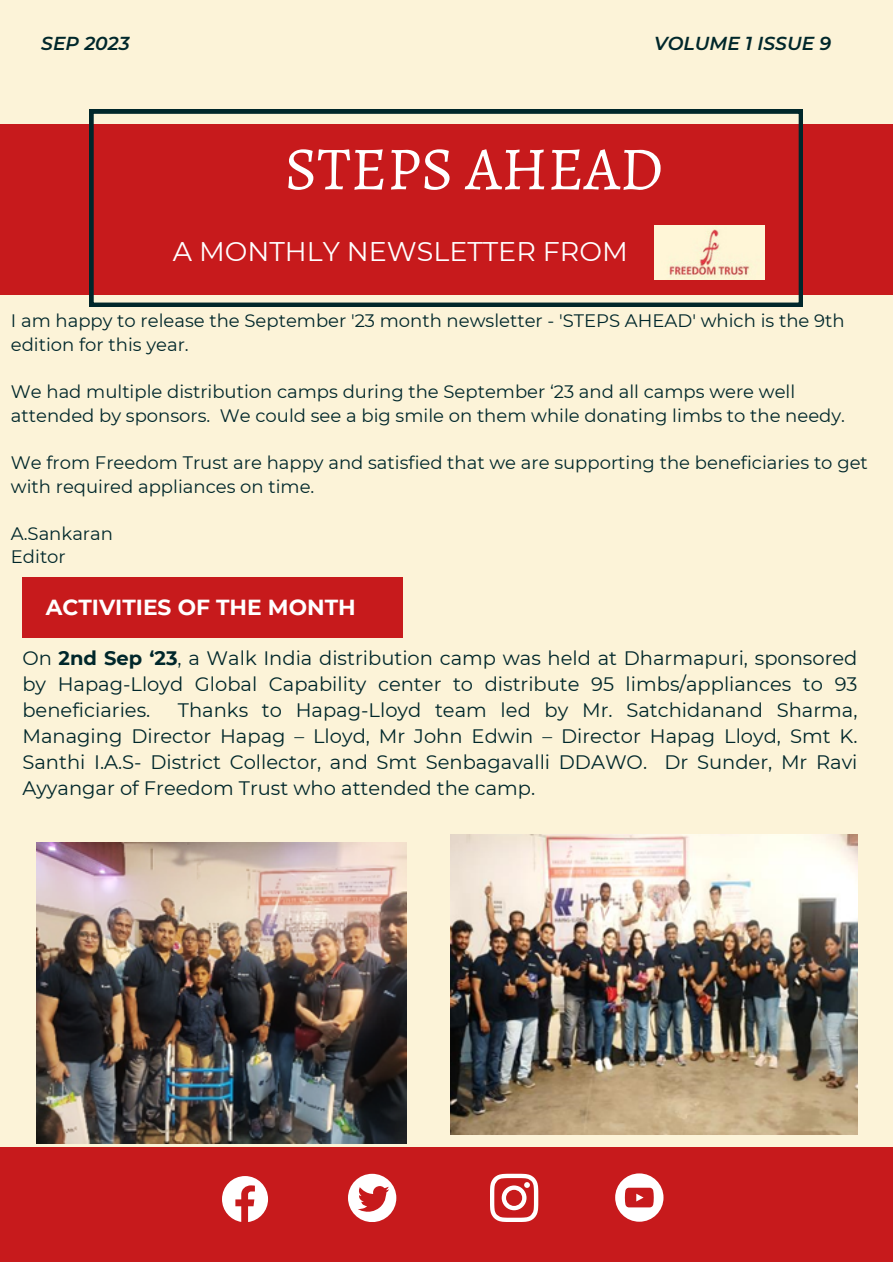
<style>
.page{position:relative;width:893px;height:1264px;background:#fff}
.page>*{position:absolute;margin:0;border:0;box-sizing:border-box;transform-origin:0 0}
.t1{font:61.35px "Alegreya";color:#fff}
.t2{font:27px "Montserrat";color:#fff}
.t3{font:700 21.75px "Montserrat";color:#fff}
.t4{font:19.5px/25.8px "Montserrat";color:#00272b;text-align:justify}
.t5{font:italic 600 18.75px "Montserrat";color:#00272b}
.t6{font:18px/23.5px "Montserrat";color:#00272b}
.s1{font-weight:700}
</style>
<div class="page">
<div style="left:0;top:0;width:892px;height:1261px;background:#fcf3d8"></div>
<div style="left:0;top:125px;width:892px;height:170px;background:#c71a1c"></div>
<div style="left:85px;top:105px;width:722px;height:206px;border:9px solid #00272b"></div>
<div style="left:0;top:1146px;width:892px;height:116px;background:#c71a1c"></div>
<svg style="left:222px;top:1176px;width:46px;height:45px"></svg>
<svg style="left:348px;top:1173px;width:48px;height:49px"></svg>
<svg style="left:490px;top:1173px;width:48px;height:48px"></svg>
<svg style="left:615px;top:1173px;width:48px;height:48px"></svg>
<img style="left:654px;top:225px;width:110px;height:54px">
<div style="left:22px;top:577px;width:380px;height:61px;background:#c71a1c"></div>
<img style="left:36px;top:842px;width:370px;height:301px">
<img style="left:450px;top:834px;width:407px;height:300px">
<p class="t5" style="left:41px;top:32px;width:90px">SEP 2023</p>
<p class="t5" style="left:654px;top:32px;width:179px">VOLUME 1 ISSUE 9</p>
<p class="t1" style="left:285px;top:127px;width:380px">STEPS AHEAD</p>
<p class="t2" style="left:173px;top:234px;width:456px">A MONTHLY NEWSLETTER FROM</p>
<p class="t6" style="left:11px;top:309px;width:835px">I am happy to release the September '23 month newsletter - 'STEPS AHEAD' which is the 9th edition for this year.</p>
<p class="t6" style="left:11px;top:380px;width:835px">We had multiple distribution camps during the September ‘23 and all camps were well attended by sponsors. We could see a big smile on them while donating limbs to the needy.</p>
<p class="t6" style="left:11px;top:451px;width:858px">We from Freedom Trust are happy and satisfied that we are supporting the beneficiaries to get with required appliances on time.</p>
<p class="t6" style="left:11px;top:521px;width:104px">A.Sankaran</p>
<p class="t6" style="left:11px;top:545px;width:56px">Editor</p>
<p class="t3" style="left:46px;top:594px;width:311px">ACTIVITIES OF THE MONTH</p>
<p class="t4" style="left:22px;top:645px;width:836px">On <span class="s1">2nd Sep ‘23</span>, a Walk India distribution camp was held at Dharmapuri, sponsored by Hapag-Lloyd Global Capability center to distribute 95 limbs/appliances to 93 beneficiaries.</p>
<p class="t4" style="left:22px;top:697px;width:836px;text-indent:155px">Thanks to Hapag-Lloyd team led by Mr. Satchidanand Sharma, Managing Director Hapag – Lloyd, Mr John Edwin – Director Hapag Lloyd, Smt K.<br>Santhi I.A.S- District Collector, and Smt Senbagavalli DDAWO. Dr Sunder, Mr Ravi Ayyangar of Freedom Trust who attended the camp.</p>
</div>
